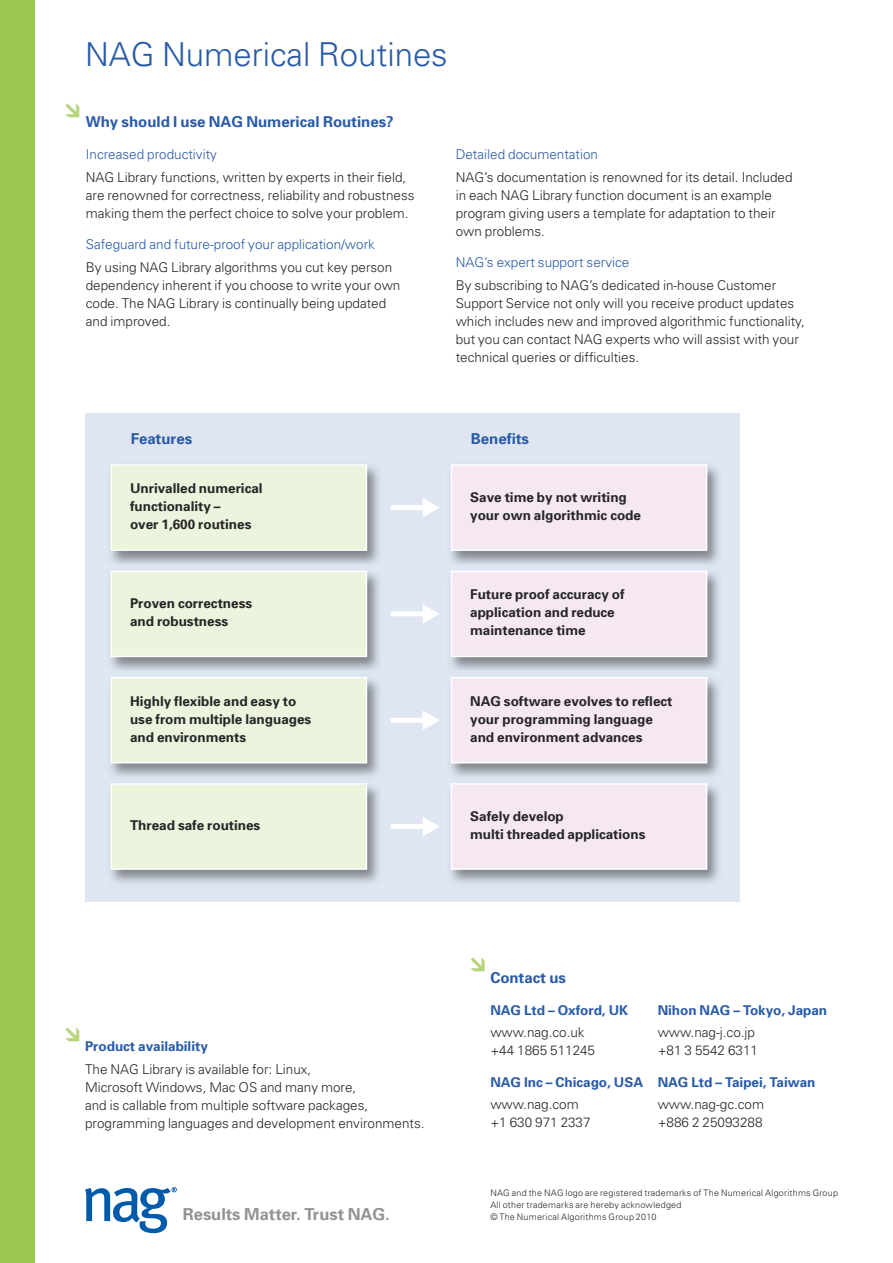
<style>
.page{position:relative;width:893px;height:1263px;background:#fff}
.page>*{position:absolute;margin:0;border:0;box-sizing:border-box;transform-origin:0 0}
.t1{font:300 33px "Univers";color:#295ba7}
.t2{font:700 16.5px "Univers";color:#939393}
.t3{font:700 15px "Univers";color:#295ba7}
.t4{font:300 13.5px/18px "Univers";color:#272627}
.t5{font:700 13.5px/18px "Univers";color:#272627}
.t6{font:300 13.5px "Univers";color:#295ba7}
.t7{font:700 13.5px "Univers";color:#295ba7}
.t8{font:300 9px/12px "Univers";letter-spacing:.025em;color:#272627}
</style>
<div class="page">
<div style="left:85px;top:413px;width:655px;height:488px;background:#dfe6f2"></div>
<div style="left:0;top:0;width:34px;height:1263px;background:#9dc64e"></div>
<svg style="left:85px;top:1187px;width:92px;height:46px"></svg>
<img style="left:110px;top:465px;width:269px;height:418px">
<div style="left:112px;top:466px;width:254px;height:83px;background:#ebf4dc"></div>
<div style="left:111px;top:464px;width:256px;height:87px;border:2px solid #fff"></div>
<div style="left:112px;top:572px;width:254px;height:84px;background:#ebf4dc"></div>
<div style="left:111px;top:571px;width:256px;height:86px;border:2px solid #fff"></div>
<div style="left:112px;top:678px;width:254px;height:84px;background:#ebf4dc"></div>
<div style="left:111px;top:677px;width:256px;height:86px;border:2px solid #fff"></div>
<div style="left:112px;top:785px;width:254px;height:83px;background:#ebf4dc"></div>
<div style="left:111px;top:783px;width:256px;height:87px;border:2px solid #fff"></div>
<img style="left:450px;top:466px;width:269px;height:417px">
<div style="left:452px;top:466px;width:254px;height:83px;background:#f6e8f3"></div>
<div style="left:451px;top:464px;width:256px;height:87px;border:2px solid #fff"></div>
<div style="left:452px;top:572px;width:254px;height:84px;background:#f6e8f3"></div>
<div style="left:451px;top:571px;width:256px;height:86px;border:2px solid #fff"></div>
<div style="left:452px;top:678px;width:254px;height:84px;background:#f6e8f3"></div>
<div style="left:451px;top:677px;width:256px;height:86px;border:2px solid #fff"></div>
<div style="left:452px;top:785px;width:254px;height:83px;background:#f6e8f3"></div>
<div style="left:451px;top:783px;width:256px;height:87px;border:2px solid #fff"></div>
<h1 class="t1" style="left:85px;top:43px;width:364px">NAG Numerical Routines</h1>
<p class="t3" style="left:86px;top:117px;width:309px">Why should I use NAG Numerical Routines?</p>
<p class="t6" style="left:86px;top:149px;width:133px">Increased productivity</p>
<p class="t4" style="left:86px;top:169px;width:330px">NAG Library functions, written by experts in their field, are renowned for correctness, reliability and robustness making them the perfect choice to solve your problem.</p>
<p class="t6" style="left:86px;top:239px;width:291px">Safeguard and future-proof your application/work</p>
<p class="t4" style="left:86px;top:259px;width:316px">By using NAG Library algorithms you cut key person dependency inherent if you choose to write your own code. The NAG Library is continually being updated and improved.</p>
<p class="t6" style="left:456px;top:149px;width:144px">Detailed documentation</p>
<p class="t4" style="left:456px;top:169px;width:338px">NAG’s documentation is renowned for its detail. Included in each NAG Library function document is an example program giving users a template for adaptation to their own problems.</p>
<p class="t6" style="left:456px;top:257px;width:175px">NAG’s expert support service</p>
<p class="t4" style="left:456px;top:277px;width:351px">By subscribing to NAG’s dedicated in-house Customer Support Service not only will you receive product updates which includes new and improved algorithmic functionality, but you can contact NAG experts who will assist with your technical queries or difficulties.</p>
<p class="t3" style="left:131px;top:433px;width:63px">Features</p>
<p class="t3" style="left:471px;top:433px;width:60px">Benefits</p>
<p class="t5" style="left:130px;top:481px;width:134px">Unrivalled numerical functionality –<br>over 1,600 routines</p>
<p class="t5" style="left:130px;top:596px;width:124px">Proven correctness and robustness</p>
<p class="t5" style="left:130px;top:693px;width:183px">Highly flexible and easy to use from multiple languages and environments</p>
<p class="t5" style="left:130px;top:817px;width:132px">Thread safe routines</p>
<p class="t5" style="left:470px;top:490px;width:172px">Save time by not writing your own algorithmic code</p>
<p class="t5" style="left:470px;top:587px;width:156px">Future proof accuracy of application and reduce maintenance time</p>
<p class="t5" style="left:470px;top:693px;width:204px">NAG software evolves to reflect your programming language and environment advances</p>
<p class="t5" style="left:470px;top:808px;width:177px">Safely develop<br>multi threaded applications</p>
<p class="t7" style="left:85px;top:1041px;width:124px">Product availability</p>
<p class="t4" style="left:85px;top:1061px;width:341px">The NAG Library is available for: Linux,<br>Microsoft Windows, Mac OS and many more,<br>and is callable from multiple software packages, programming languages and development environments.</p>
<p class="t2" style="left:183px;top:1208px;width:209px">Results Matter. Trust NAG.</p>
<p class="t3" style="left:490px;top:972px;width:77px">Contact us</p>
<p class="t7" style="left:490px;top:1005px;width:139px">NAG Ltd – Oxford, UK</p>
<p class="t4" style="left:490px;top:1024px;width:106px">www.nag.co.uk +44 1865 511245</p>
<p class="t7" style="left:490px;top:1077px;width:154px">NAG Inc – Chicago, USA</p>
<p class="t4" style="left:490px;top:1096px;width:102px">www.nag.com +1 630 971 2337</p>
<p class="t7" style="left:658px;top:1005px;width:171px">Nihon NAG – Tokyo, Japan</p>
<p class="t4" style="left:658px;top:1024px;width:102px">www.nag-j.co.jp +81 3 5542 6311</p>
<p class="t7" style="left:658px;top:1077px;width:159px">NAG Ltd – Taipei, Taiwan</p>
<p class="t4" style="left:658px;top:1096px;width:108px">www.nag-gc.com +886 2 25093288</p>
<p class="t8" style="left:490px;top:1188px;width:349px">NAG and the NAG logo are registered trademarks of The Numerical Algorithms Group<br>All other trademarks are hereby acknowledged<br>© The Numerical Algorithms Group 2010</p>
</div>
